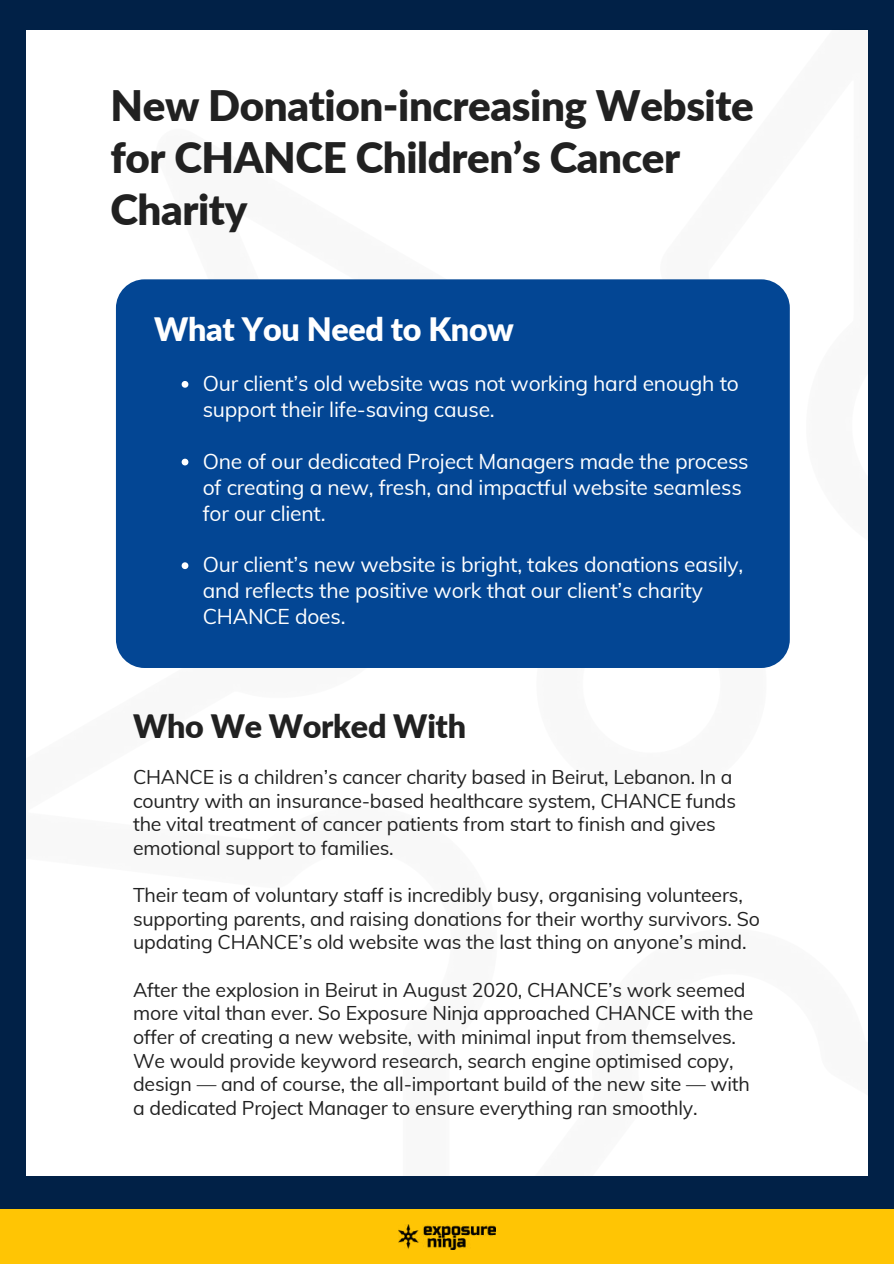
<style>
.page{position:relative;width:894px;height:1264px;background:#fff}
.page>*{position:absolute;margin:0;border:0;box-sizing:border-box;transform-origin:0 0}
.t1{font:900 42px/51.8px "Lato";letter-spacing:-.01em;color:#212121}
.t2{font:900 32.25px "Lato";letter-spacing:-.01em;color:#fff}
.t3{font:900 32.25px "Lato";letter-spacing:-.01em;color:#212121}
.t4{font:21px/26px "Muli";letter-spacing:-.01em;color:#fff}
.t5{font:19.5px/23.7px "Muli";letter-spacing:-.01em;color:#212121}
</style>
<div class="page">
<div style="left:0;top:0;width:893px;height:1263px;background:#012147"></div>
<div style="left:0;top:1209px;width:893px;height:54px;background:#ffc504"></div>
<div style="left:26px;top:30px;width:842px;height:1145px;background:#fff"></div>
<div style="left:116px;top:279px;width:673px;height:389px;background:#034694;border-radius:29px"></div>
<img style="left:398px;top:1224px;width:97px;height:25px">
<svg style="left:181px;top:381px;width:7px;height:7px"></svg>
<svg style="left:181px;top:458px;width:7px;height:7px"></svg>
<svg style="left:181px;top:562px;width:7px;height:7px"></svg>
<h1 class="t1" style="left:110px;top:79px;width:644px">New Donation-increasing Website for CHANCE Children’s Cancer<br>Charity</h1>
<h2 class="t2" style="left:154px;top:309px;width:361px">What You Need to Know</h2>
<p class="t4" style="left:203px;top:370px;width:537px">Our client’s old website was not working hard enough to support their life-saving cause.</p>
<p class="t4" style="left:203px;top:448px;width:547px">One of our dedicated Project Managers made the process of creating a new, fresh, and impactful website seamless for our client.</p>
<p class="t4" style="left:203px;top:551px;width:542px">Our client’s new website is bright, takes donations easily, and reflects the positive work that our client’s charity<br>CHANCE does.</p>
<h2 class="t3" style="left:133px;top:705px;width:334px">Who We Worked With</h2>
<p class="t5" style="left:133px;top:764px;width:604px">CHANCE is a children’s cancer charity based in Beirut, Lebanon. In a country with an insurance-based healthcare system, CHANCE funds the vital treatment of cancer patients from start to finish and gives emotional support to families.</p>
<p class="t5" style="left:133px;top:882px;width:628px">Their team of voluntary staff is incredibly busy, organising volunteers, supporting parents, and raising donations for their worthy survivors. So updating CHANCE’s old website was the last thing on anyone’s mind.</p>
<p class="t5" style="left:133px;top:977px;width:621px">After the explosion in Beirut in August 2020, CHANCE’s work seemed more vital than ever. So Exposure Ninja approached CHANCE with the offer of creating a new website, with minimal input from themselves.<br>We would provide keyword research, search engine optimised copy, design — and of course, the all-important build of the new site — with a dedicated Project Manager to ensure everything ran smoothly.</p>
</div>
